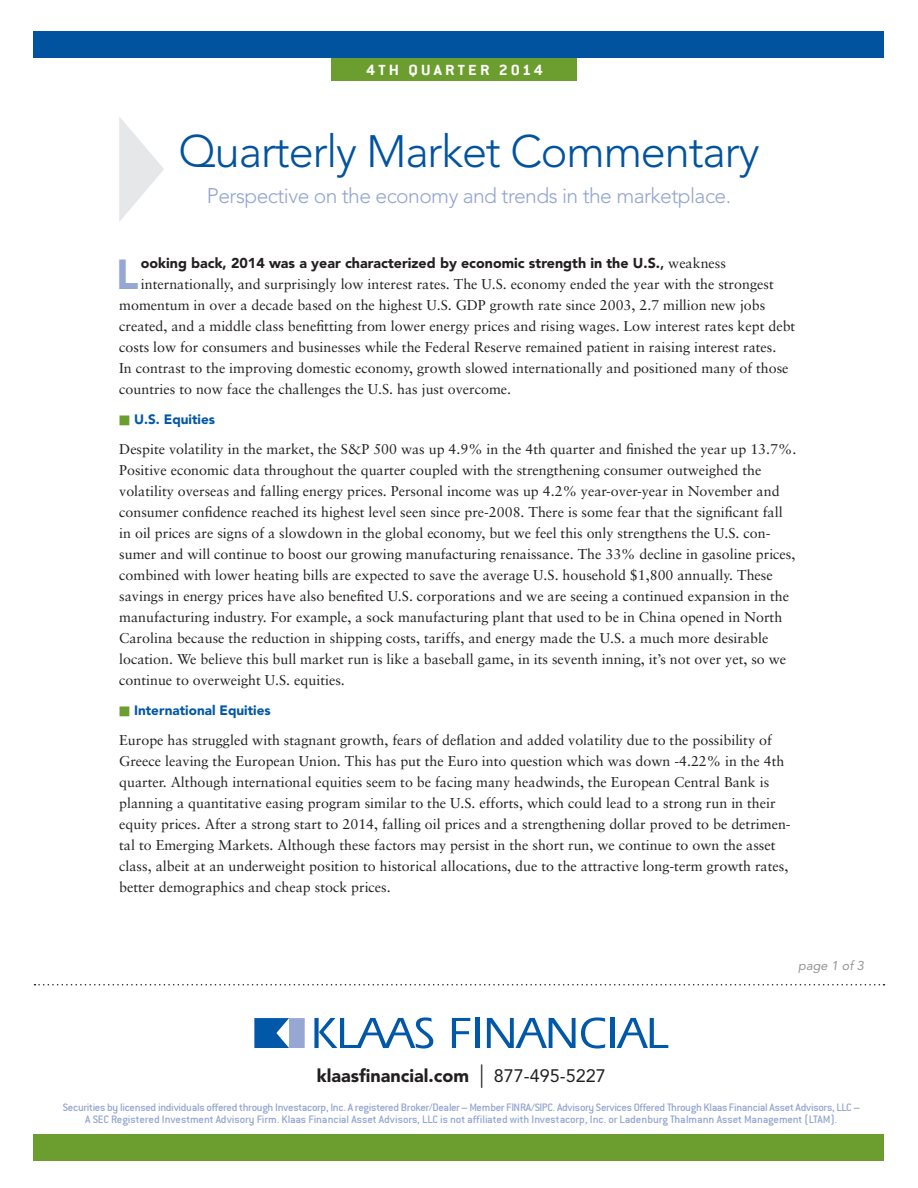
<style>
.page{position:relative;width:918px;height:1188px;background:#fff}
.page>*{position:absolute;margin:0;border:0;box-sizing:border-box;transform-origin:0 0}
.t1{font:300 45px "Avenir";letter-spacing:-.025em;color:#0153a0}
.BODY_commentary{font:900 41.55px "Avenir";color:#97a7d4}
.t2{font:300 21px "Avenir";letter-spacing:-.025em;color:#94a4d1}
.t3{font:900 18px "Avenir";color:#231f20}
.t4{font:700 16.2px "Conduit ITC";letter-spacing:.175em;color:#fff;scale:1.11 1}
.BODY_commentary-2{font:14.25px/21px "Sabon";color:#231f20}
.BODY_commentary-3{font:900 14.25px "Avenir";color:#231f20}
.BODY_commentary-4{font:900 13.5px "Avenir";color:#0157a8}
.t5{font:italic 12.75px "Avenir";color:#939598}
.t6{font:12px/12px "Conduit ITC";letter-spacing:-.02em;color:#94a4d1;text-align:center}
.s1{font-weight:800}
.s2{font-family:"Sabon";font-weight:400}
.s3{font-family:"Universal Newswith Comm Pi";font-weight:400;font-size:19.5px;color:#6c9e2f}
.s4{font-weight:400;font-size:23.4px}
.s5{font-weight:400}
</style>
<div class="page">
<div style="left:34px;top:32px;width:850px;height:26px;background:#0153a0"></div>
<div style="left:34px;top:1134px;width:850px;height:27px;background:#6c9e2f"></div>
<svg style="left:314px;top:1017px;width:119px;height:32px"></svg>
<svg style="left:452px;top:1018px;width:18px;height:30px"></svg>
<hr style="left:476px;top:1018px;width:4px;height:30px;background:#0157a8">
<svg style="left:487px;top:1017px;width:118px;height:32px"></svg>
<hr style="left:611px;top:1018px;width:4px;height:30px;background:#0157a8">
<svg style="left:617px;top:1018px;width:51px;height:30px"></svg>
<svg style="left:254px;top:1018px;width:51px;height:30px;background:#5286c1"></svg>
<svg style="left:34px;top:984px;width:850px;height:2px"></svg>
<div style="left:332px;top:58px;width:246px;height:23px;background:#6c9e2f"></div>
<svg style="left:119px;top:117px;width:45px;height:105px"></svg>
<p class="t4" style="left:366px;top:61px;width:161px">4TH QUARTER 2014</p>
<p class="t1" style="left:179px;top:125px;width:582px">Quarterly Market Commentary</p>
<p class="t2" style="left:207px;top:184px;width:526px">Perspective on the economy and trends in the marketplace.</p>
<p class="BODY_commentary" style="left:116px;top:250px;width:24px">L</p>
<p class="BODY_commentary-3" style="left:141px;top:255px;width:587px">ooking back, 2014 was a year characterized by economic strength in the U.S.<span class="s1">,</span> <span class="s2">weakness</span></p>
<p class="BODY_commentary-2" style="left:141px;top:274px;width:634px">internationally, and surprisingly low interest rates. The U.S. economy ended the year with the strongest</p>
<p class="BODY_commentary-2" style="left:119px;top:295px;width:648px">momentum in over a decade based on the highest U.S. GDP growth rate since 2003, 2.7 million new jobs</p>
<p class="BODY_commentary-2" style="left:119px;top:316px;width:678px">created, and a middle class benefitting from lower energy prices and rising wages. Low interest rates kept debt</p>
<p class="BODY_commentary-2" style="left:119px;top:337px;width:659px">costs low for consumers and businesses while the Federal Reserve remained patient in raising interest rates.</p>
<p class="BODY_commentary-2" style="left:119px;top:358px;width:671px">In contrast to the improving domestic economy, growth slowed internationally and positioned many of those</p>
<p class="BODY_commentary-2" style="left:119px;top:379px;width:393px">countries to now face the challenges the U.S. has just overcome.</p>
<p class="BODY_commentary-4" style="left:119px;top:412px;width:97px"><span class="s3">n</span> U.S. Equities</p>
<p class="BODY_commentary-2" style="left:119px;top:439px;width:679px">Despite volatility in the market, the S&amp;P 500 was up 4.9% in the 4th quarter and finished the year up 13.7%.<br>Positive economic data throughout the quarter coupled with the strengthening consumer outweighed the volatility overseas and falling energy prices. Personal income was up 4.2% year-over-year in November and consumer confidence reached its highest level seen since pre-2008. There is some fear that the significant fall in oil prices are signs of a slowdown in the global economy, but we feel this only strengthens the U.S. con&shy;sumer and will continue to boost our growing manufacturing renaissance. The 33% decline in gasoline prices, combined with lower heating bills are expected to save the average U.S. household $1,800 annually. These savings in energy prices have also benefited U.S. corporations and we are seeing a continued expansion in the manufacturing industry. For example, a sock manufacturing plant that used to be in China opened in North Carolina because the reduction in shipping costs, tariffs, and energy made the U.S. a much more desirable location. We believe this bull market run is like a baseball game, in its seventh inning, it’s not over yet, so we continue to overweight U.S. equities.</p>
<p class="BODY_commentary-4" style="left:119px;top:703px;width:153px"><span class="s3">n</span> International Equities</p>
<p class="BODY_commentary-2" style="left:119px;top:730px;width:673px">Europe has struggled with stagnant growth, fears of deflation and added volatility due to the possibility of Greece leaving the European Union. This has put the Euro into question which was down -4.22% in the 4th quarter. Although international equities seem to be facing many headwinds, the European Central Bank is planning a quantitative easing program similar to the U.S. efforts, which could lead to a strong run in their equity prices. After a strong start to 2014, falling oil prices and a strengthening dollar proved to be detrimen&shy;tal to Emerging Markets. Although these factors may persist in the short run, we continue to own the asset class, albeit at an underweight position to historical allocations, due to the attractive long-term growth rates, better demographics and cheap stock prices.</p>
<p class="t3" style="left:317px;top:1064px;width:291px">klaasfinancial.com <span class="s4">|</span> <span class="s5">877-495-5227</span></p>
<p class="t5" style="left:798px;top:958px;width:67px">page 1 of 3</p>
<p class="t6" style="left:63px;top:1101px;width:799px">Securities by licensed individuals offered through Investacorp, Inc. A registered Broker/Dealer – Member FINRA/SIPC. Advisory Services Offered Through Klaas Financial Asset Advisors, LLC –<br>A SEC Registered Investment Advisory Firm. Klaas Financial Asset Advisors, LLC is not affiliated with Investacorp, Inc. or Ladenburg Thalmann Asset Management (LTAM).</p>
</div>
